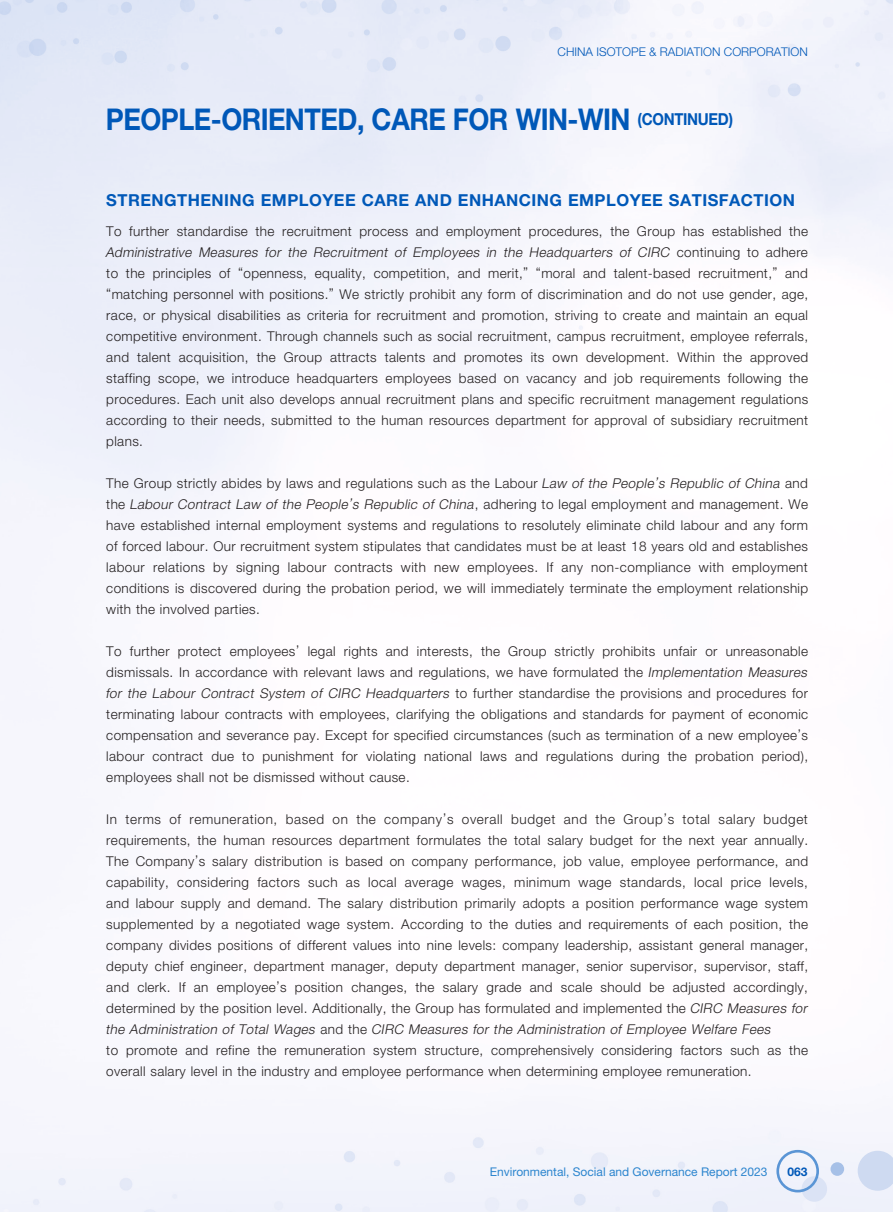
<style>
.page{position:relative;width:893px;height:1212px;background:#fff}
.page>*{position:absolute;margin:0;border:0;box-sizing:border-box;transform-origin:0 0}
.t1{font:700 30px "Helvetica Neue LT Std";letter-spacing:-.02em;color:#0058b8;scale:.9 1}
.t2{font:700 16.5px "Helvetica Neue LT Std";letter-spacing:.03em;color:#0058b8}
.t3{font:300 13.5px/21px "Helvetica Neue LT Std";letter-spacing:.03em;color:#231f20;text-align:justify}
.t4{font:12px "Helvetica Neue LT Std";color:#2c85ce}
.t5{font:300 12px "Helvetica Neue LT Std";color:#0058b8}
.t6{font:700 12px "Helvetica Neue LT Std";color:#0058b8}
.s1{font-style:italic}
</style>
<div class="page">
<img style="left:0;top:0;width:893px;height:1212px">
<div style="left:802px;top:1176px;width:25px;height:26px;background:#dbe3f5;border-radius:50%"></div>
<div style="left:830px;top:1162px;width:14px;height:14px;background:#a6c0e7;border-radius:50%"></div>
<svg style="left:858px;top:1151px;width:35px;height:40px"></svg>
<div style="left:776px;top:1150px;width:43px;height:42px;border:3px solid #5a95d5;border-radius:50%"></div>
<p class="t5" style="left:558px;top:44px;width:252px">CHINA ISOTOPE &amp; RADIATION CORPORATION</p>
<h1 class="t1" style="left:106px;top:101px;width:698px">PEOPLE-ORIENTED, CARE FOR WIN-WIN <sup>(CONTINUED)</sup></h1>
<p class="t2" style="left:106px;top:190px;width:690px">STRENGTHENING EMPLOYEE CARE AND ENHANCING EMPLOYEE SATISFACTION</p>
<p class="t3" style="left:105px;top:220px;width:704px">To further standardise the recruitment process and employment procedures, the Group has established the <span class="s1">Administrative Measures for the Recruitment of Employees in the Headquarters of CIRC</span> c o n t i n u i n g t o a d h e r e to the principles of “openness, equality, competition, and merit,” “moral and talent-based recruitment,” and “matching personnel with positions.” We strictly prohibit any form of discrimination and do not use gender, age, race, or physical disabilities as criteria for recruitment and promotion, striving to create and maintain an equal competitive environment. Through channels such as social recruitment, campus recruitment, employee referrals, and talent acquisition, the Group attracts talents and promotes its own development. Within the approved staffing scope, we introduce headquarters employees based on vacancy and job requirements following the procedures. Each unit also develops annual recruitment plans and specific recruitment management regulations according to their needs, submitted to the human resources department for approval of subsidiary recruitment plans.</p>
<p class="t3" style="left:106px;top:472px;width:703px">The Group strictly abides by laws and regulations such as the Labour <span class="s1">Law of the People’s Republic of China</span> and the <span class="s1">Labour Contract Law of the People’s Republic of China</span>, adhering to legal employment and management. We have established internal employment systems and regulations to resolutely eliminate child labour and any form of forced labour. Our recruitment system stipulates that candidates must be at least 18 years old and establishes labour relations by signing labour contracts with new employees. If any non-compliance with employment conditions is discovered during the probation period, we will immediately terminate the employment relationship with the involved parties.</p>
<p class="t3" style="left:105px;top:640px;width:706px;text-align:left">To further protect employees’ legal rights and interests, the Group strictly prohibits unfair or unreasonable dismissals. In accordance with relevant laws and regulations, we have formulated the <span class="s1">Implementation Measures for the Labour Contract System of CIRC Headquarters</span> to further standardise the provisions and procedures for terminating labour contracts with employees, clarifying the obligations and standards for payment of economic compensation and severance pay. Except for specified circumstances (such as termination of a new employee’s labour contract due to punishment for violating national laws and regulations during the probation period), employees shall not be dismissed without cause.</p>
<p class="t3" style="left:105px;top:808px;width:706px;text-align:left">In terms of remuneration, based on the company’s overall budget and the Group’s total salary budget requirements, the human resources department formulates the total salary budget for the next year annually.<br>The Company’s salary distribution is based on company performance, job value, employee performance, and capability, considering factors such as local average wages, minimum wage standards, local price levels, and labour supply and demand. The salary distribution primarily adopts a position performance wage system supplemented by a negotiated wage system. According to the duties and requirements of each position, the company divides positions of different values into nine levels: company leadership, assistant general manager, deputy chief engineer, department manager, deputy department manager, senior supervisor, supervisor, staff, and clerk. If an employee’s position changes, the salary grade and scale should be adjusted accordingly, determined by the position level. Additionally, the Group has formulated and implemented the <span class="s1">CIRC Measures for the Administration of Total Wages</span> a n d t h e <span class="s1">CIRC Measures for the Administration of Employee Welfare Fees<br></span>to promote and refine the remuneration system structure, comprehensively considering factors such as the overall salary level in the industry and employee performance when determining employee remuneration.</p>
<p class="t4" style="left:490px;top:1164px;width:279px">Environmental, Social and Governance Report 2023</p>
<p class="t6" style="left:787px;top:1164px;width:22px">063</p>
</div>
